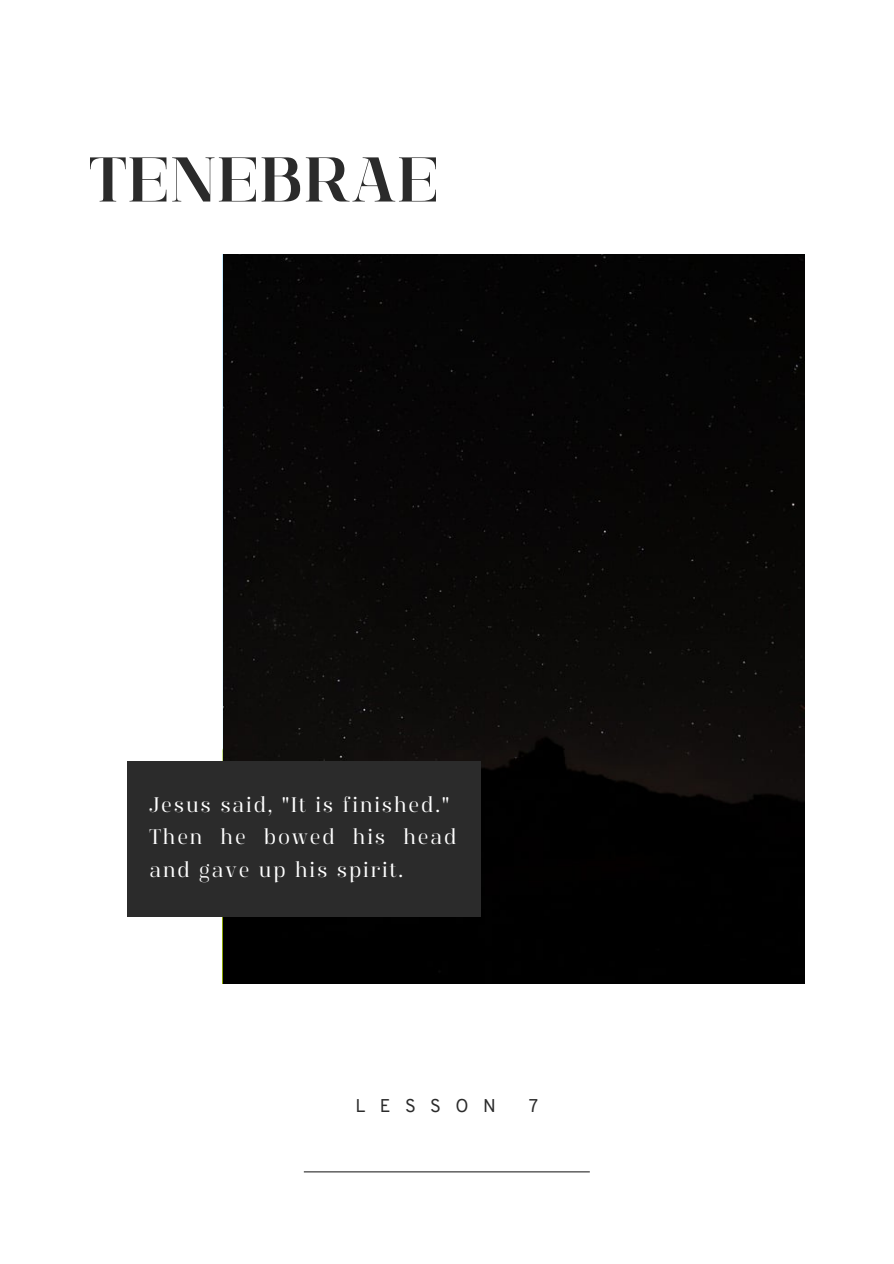
<style>
.page{position:relative;width:894px;height:1264px;background:#fff}
.page>*{position:absolute;margin:0;border:0;box-sizing:border-box;transform-origin:0 0}
.t1{font:63px "Manison 600";letter-spacing:.03em;color:#2b2b2b}
.t2{font:21px/32.7px "Manison 400";letter-spacing:.09em;color:#fff}
.t3{font:18px "Overpass";letter-spacing:.8em;color:#2b2b2b}
</style>
<div class="page">
<hr style="left:304px;top:1171px;width:285px;height:1px;background:#2b2b2b">
<div style="left:223px;top:254px;width:581px;height:729px;background:#070606"></div>
<div style="left:127px;top:761px;width:353px;height:155px;background:#2b2b2b"></div>
<h1 class="t1" style="left:89px;top:143px;width:350px">TENEBRAE</h1>
<p class="t2" style="left:149px;top:788px;width:308px">Jesus said, "It is finished."<br>Then he bowed his head and gave up his spirit.</p>
<h2 class="t3" style="left:355px;top:1098px;width:142px">LESSON</h2>
<h2 class="t3" style="left:528px;top:1098px;width:11px">7</h2>
</div>
